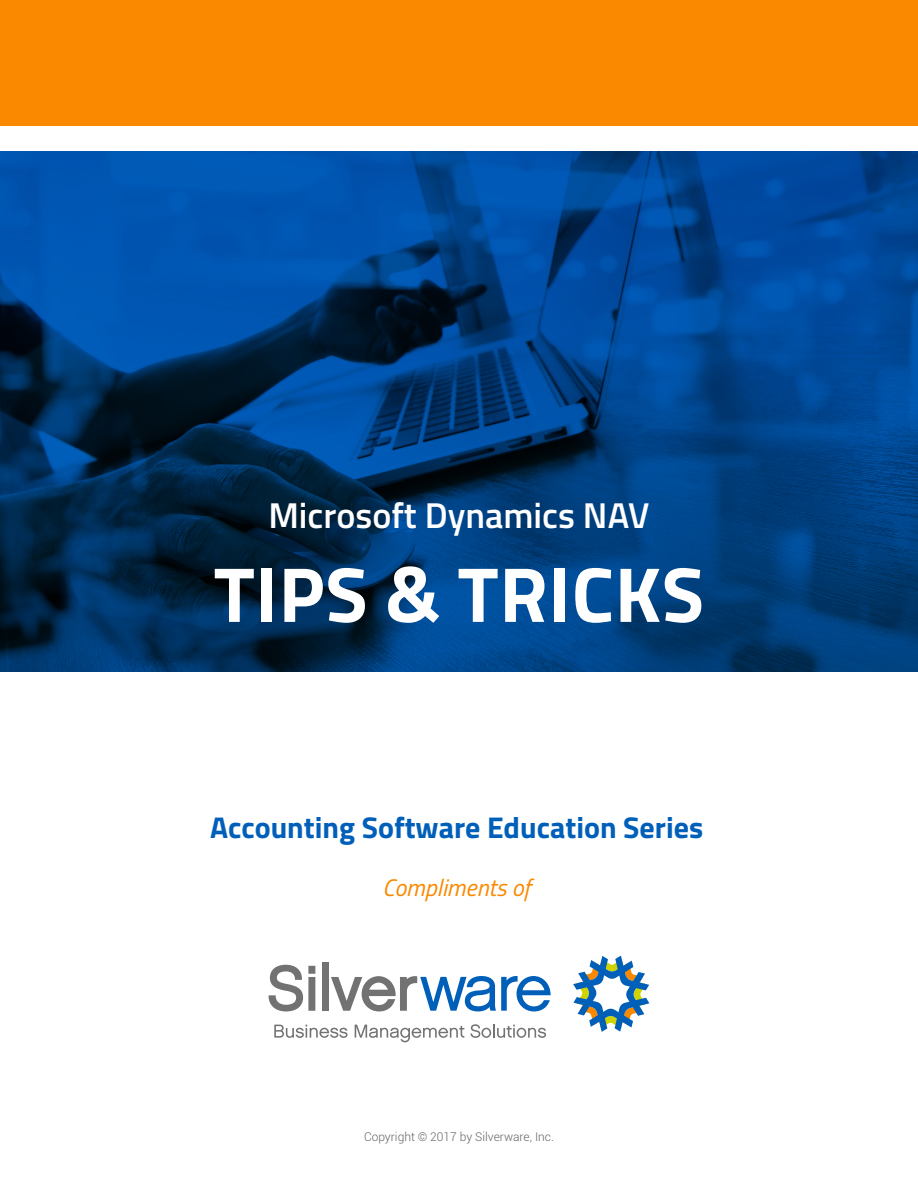
<style>
.page{position:relative;width:918px;height:1188px;background:#fff}
.page>*{position:absolute;margin:0;border:0;box-sizing:border-box;transform-origin:0 0}
.t1{font:700 78px "Titillium";letter-spacing:.01em;color:#fff}
.t2{font:600 36px "Titillium";color:#fff}
.t3{font:700 30px "Titillium";color:#005fb9}
.t4{font:italic 24px "Titillium";color:#fa8900}
.t5{font:300 12px "Roboto";color:#636366}
</style>
<div class="page">
<svg style="left:269px;top:965px;width:46px;height:46px"></svg>
<div style="left:322px;top:963px;width:7px;height:48px;background:#717271"></div>
<svg style="left:331px;top:976px;width:220px;height:35px"></svg>
<svg style="left:573px;top:956px;width:76px;height:76px"></svg>
<svg style="left:274px;top:1025px;width:74px;height:13px"></svg>
<svg style="left:355px;top:1025px;width:109px;height:17px"></svg>
<svg style="left:470px;top:1024px;width:76px;height:14px"></svg>
<div style="left:0;top:0;width:918px;height:126px;background:#fa8900"></div>
<svg style="left:0;top:151px;width:918px;height:520px;background:#003e7e"></svg>
<p class="t2" style="left:268px;top:489px;width:383px">Microsoft Dynamics NAV</p>
<p class="t1" style="left:214px;top:535px;width:492px">TIPS &amp; TRICKS</p>
<p class="t3" style="left:210px;top:804px;width:494px">Accounting Software Education Series</p>
<p class="t4" style="left:383px;top:870px;width:150px">Compliments of</p>
<p class="t5" style="left:364px;top:1129px;width:191px">Copyright © 2017 by Silverware, Inc.</p>
</div>
